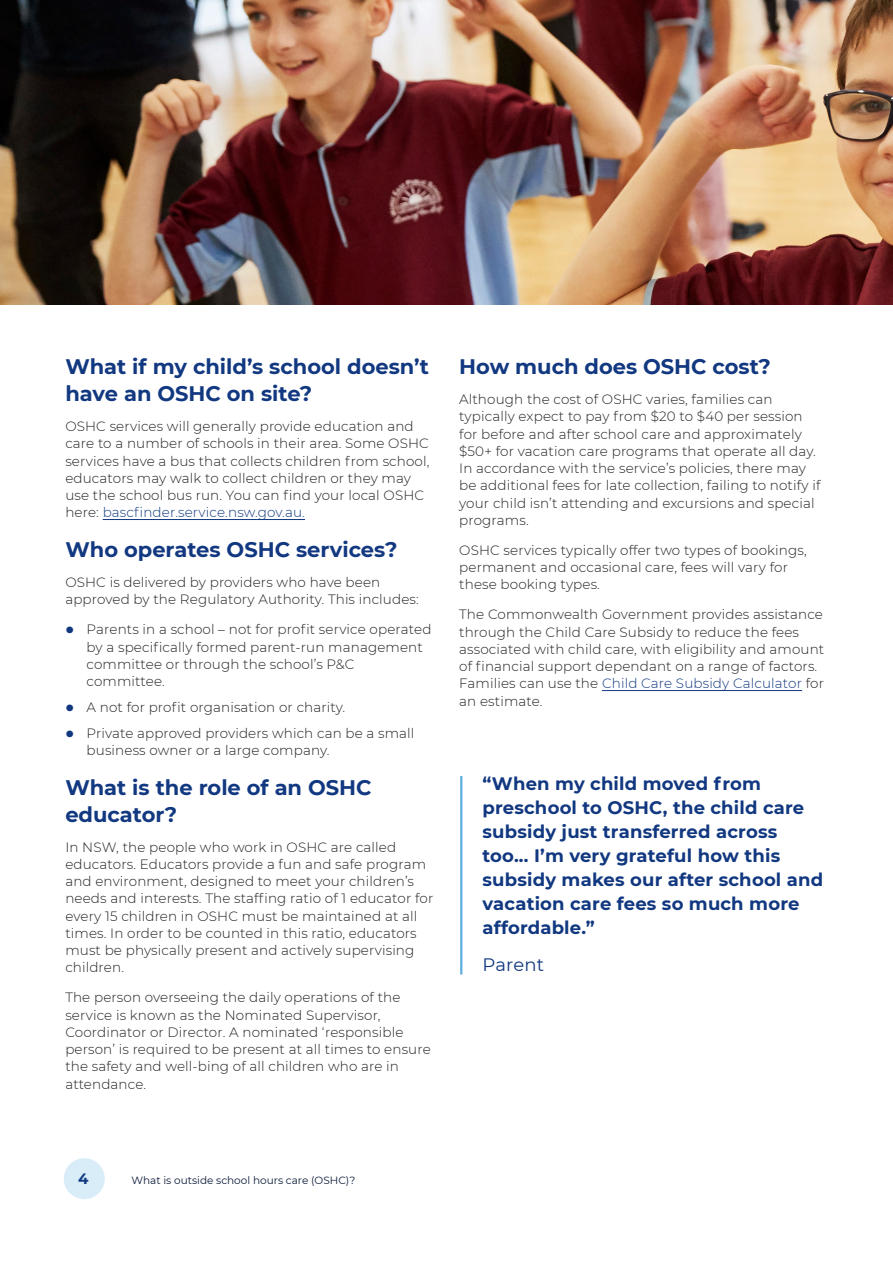
<style>
.page{position:relative;width:893px;height:1263px;background:#fff}
.page>*{position:absolute;margin:0;border:0;box-sizing:border-box;transform-origin:0 0}
.SSG2022_-_Heading_2{font:700 21px/27px "Montserrat";color:#113880}
.SSG2022_-_Quote{font:700 18px/24px "Montserrat";letter-spacing:.01em;color:#113880}
.SSG2022_-_Quote-2{font:18px "Montserrat";letter-spacing:.01em;color:#113880}
.t1{font:700 15px "Montserrat";color:#113880}
.SSG2022_-_Body_2{font:300 13.5px/17.2px "Montserrat";letter-spacing:.01em;color:#231f20}
.t2{font:10.5px "Montserrat";color:#0c1c3b}
.s1{color:#113880}
.s2{font-weight:900;font-size:20.25px;color:#113880}
</style>
<div class="page">
<img style="left:0;top:0;width:893px;height:304px">
<hr style="left:103px;top:519px;width:202px;height:1px;background:#113880">
<hr style="left:602px;top:690px;width:200px;height:1px;background:#113880">
<hr style="left:460px;top:776px;width:2px;height:198px;background:#5daee0">
<div style="left:64px;top:1158px;width:41px;height:41px;background:#d9edf9;border-radius:50%"></div>
<h2 class="SSG2022_-_Heading_2" style="left:65px;top:352px;width:365px">What if my child’s school doesn’t have an OSHC on site?</h2>
<p class="SSG2022_-_Body_2" style="left:65px;top:417px;width:365px">OSHC services will generally provide education and care to a number of schools in their area. Some OSHC services have a bus that collects children from school, educators may walk to collect children or they may use the school bus run. You can find your local OSHC here: <span class="s1">bascfinder.service.nsw.gov.au.</span></p>
<h2 class="SSG2022_-_Heading_2" style="left:65px;top:535px;width:334px">Who operates OSHC services?</h2>
<p class="SSG2022_-_Body_2" style="left:65px;top:573px;width:355px">OSHC is delivered by providers who have been approved by the Regulatory Authority. This includes:</p>
<p class="SSG2022_-_Body_2" style="left:87px;top:620px;width:346px;text-indent:-21px"><span class="s2">ظ</span> Parents in a school – not for profit service operated by a specifically formed parent-run management committee or through the school’s P&amp;C committee.</p>
<p class="SSG2022_-_Body_2" style="left:65px;top:698px;width:281px"><span class="s2">ظ</span> A not for profit organisation or charity.</p>
<p class="SSG2022_-_Body_2" style="left:87px;top:724px;width:329px;text-indent:-21px"><span class="s2">ظ</span> Private approved providers which can be a small business owner or a large company.</p>
<h2 class="SSG2022_-_Heading_2" style="left:65px;top:772px;width:308px">What is the role of an OSHC educator?</h2>
<p class="SSG2022_-_Body_2" style="left:65px;top:838px;width:369px">In NSW, the people who work in OSHC are called educators. Educators provide a fun and safe program and environment, designed to meet your children’s needs and interests. The staffing ratio of 1 educator for every 15 children in OSHC must be maintained at all times. In order to be counted in this ratio, educators must be physically present and actively supervising children.</p>
<p class="SSG2022_-_Body_2" style="left:65px;top:988px;width:367px">The person overseeing the daily operations of the service is known as the Nominated Supervisor, Coordinator or Director. A nominated ‘responsible person’ is required to be present at all times to ensure the safety and well-bing of all children who are in attendance.</p>
<h2 class="SSG2022_-_Heading_2" style="left:459px;top:352px;width:313px">How much does OSHC cost?</h2>
<p class="SSG2022_-_Body_2" style="left:459px;top:390px;width:363px">Although the cost of OSHC varies, families can typically expect to pay from $20 to $40 per session for before and after school care and approximately $50+ for vacation care programs that operate all day.<br>In accordance with the service’s policies, there may be additional fees for late collection, failing to notify if your child isn’t attending and excursions and special programs.</p>
<p class="SSG2022_-_Body_2" style="left:459px;top:541px;width:349px">OSHC services typically offer two types of bookings, permanent and occasional care, fees will vary for these booking types.</p>
<p class="SSG2022_-_Body_2" style="left:459px;top:605px;width:367px">The Commonwealth Government provides assistance through the Child Care Subsidy to reduce the fees associated with child care, with eligibility and amount of financial support dependant on a range of factors.<br>Families can use the <span class="s1">Child Care Subsidy Calculator</span> for an estimate.</p>
<p class="SSG2022_-_Quote" style="left:483px;top:771px;width:342px">“When my child moved from preschool to OSHC, the child care subsidy just transferred across too... I’m very grateful how this subsidy makes our after school and vacation care fees so much more affordable.”</p>
<p class="SSG2022_-_Quote-2" style="left:483px;top:952px;width:63px">Parent</p>
<p class="t1" style="left:78px;top:1168px;width:12px">4</p>
<p class="t2" style="left:131px;top:1173px;width:225px">What is outside school hours care (OSHC)?</p>
</div>
